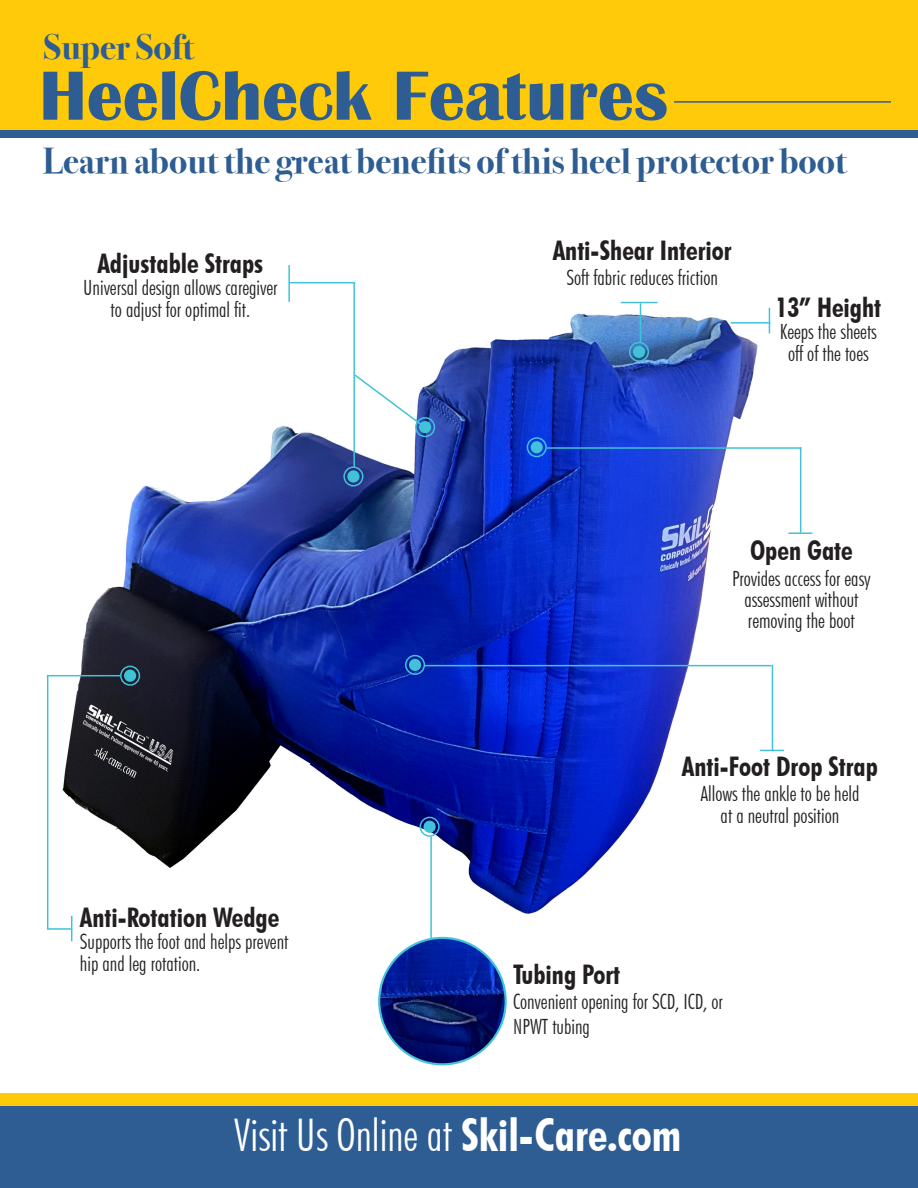
<style>
.page{position:relative;width:918px;height:1188px;background:#fff}
.page>*{position:absolute;margin:0;border:0;box-sizing:border-box;transform-origin:0 0}
.t1{font:700 72px "Britannic";color:#2d5d93}
.t2{font:300 condensed 45px "Futura BT";color:#fff}
.t3{font:700 36px "Bodoni Svty Two OSITCTT";color:#2d5d93}
.t4{font:700 condensed 27px "Futura BT";color:#231f20}
.t5{font:300 condensed 21px/21px "Futura BT";color:#231f20;text-align:center}
.s1{font-weight:700}
</style>
<div class="page">
<img style="left:61px;top:301px;width:707px;height:624px">
<div style="left:124px;top:670px;width:12px;height:12px;background:#40c3d9;border-radius:50%"></div>
<div style="left:120px;top:666px;width:20px;height:20px;border:2px solid #40c3d9;border-radius:50%"></div>
<div style="left:409px;top:659px;width:12px;height:12px;background:#40c3d9;border-radius:50%"></div>
<div style="left:405px;top:655px;width:20px;height:20px;border:2px solid #40c3d9;border-radius:50%"></div>
<div style="left:424px;top:821px;width:12px;height:12px;background:#40c3d9;border-radius:50%"></div>
<div style="left:420px;top:817px;width:20px;height:20px;border:2px solid #40c3d9;border-radius:50%"></div>
<svg style="left:347px;top:470px;width:13px;height:13px"></svg>
<div style="left:343px;top:466px;width:20px;height:21px;border:2px solid #40c3d9;border-radius:50%"></div>
<div style="left:419px;top:421px;width:12px;height:12px;background:#40c3d9;border-radius:50%"></div>
<div style="left:415px;top:417px;width:20px;height:20px;border:2px solid #40c3d9;border-radius:50%"></div>
<div style="left:633px;top:346px;width:12px;height:12px;background:#40c3d9;border-radius:50%"></div>
<div style="left:629px;top:342px;width:20px;height:20px;border:2px solid #40c3d9;border-radius:50%"></div>
<div style="left:531px;top:441px;width:12px;height:12px;background:#40c3d9;border-radius:50%"></div>
<div style="left:527px;top:437px;width:20px;height:20px;border:2px solid #40c3d9;border-radius:50%"></div>
<hr style="left:48px;top:675px;width:72px;height:1px;background:#40c3d9">
<hr style="left:425px;top:665px;width:347px;height:1px;background:#40c3d9">
<hr style="left:547px;top:447px;width:254px;height:2px;background:#40c3d9">
<hr style="left:48px;top:928px;width:24px;height:2px;background:#40c3d9">
<hr style="left:47px;top:675px;width:1px;height:255px;background:#40c3d9">
<hr style="left:353px;top:283px;width:2px;height:184px;background:#40c3d9">
<hr style="left:640px;top:303px;width:1px;height:39px;background:#40c3d9">
<hr style="left:430px;top:837px;width:2px;height:137px;background:#40c3d9">
<hr style="left:772px;top:665px;width:1px;height:85px;background:#40c3d9">
<hr style="left:800px;top:447px;width:1px;height:86px;background:#40c3d9">
<svg style="left:71px;top:916px;width:1px;height:25px"></svg>
<svg style="left:769px;top:308px;width:1px;height:25px"></svg>
<svg style="left:760px;top:750px;width:24px;height:1px"></svg>
<hr style="left:788px;top:532px;width:24px;height:2px;background:#40c3d9">
<hr style="left:731px;top:322px;width:39px;height:2px;background:#40c3d9">
<hr style="left:289px;top:282px;width:66px;height:1px;background:#40c3d9">
<hr style="left:288px;top:265px;width:2px;height:37px;background:#40c3d9">
<hr style="left:621px;top:302px;width:37px;height:1px;background:#40c3d9">
<img style="left:379px;top:938px;width:127px;height:126px;border-radius:63px">
<svg style="left:353px;top:373px;width:74px;height:56px"></svg>
<div style="left:0;top:1094px;width:918px;height:94px;background:#feca0a"></div>
<div style="left:0;top:2px;width:918px;height:136px;background:#2d5d93"></div>
<div style="left:0;top:1107px;width:918px;height:81px;background:#2d5d93"></div>
<div style="left:0;top:0;width:918px;height:130px;background:#feca0a"></div>
<hr style="left:674px;top:101px;width:217px;height:2px;background:#2d5d93">
<p class="t3" style="left:44px;top:25px;width:152px">Super Soft</p>
<p class="t1" style="left:39px;top:55px;width:630px">HeelCheck Features</p>
<p class="t3" style="left:43px;top:140px;width:805px">Learn about the great benefits of this heel protector boot</p>
<p class="t4" style="left:97px;top:247px;width:167px">Adjustable Straps</p>
<p class="t5" style="left:83px;top:277px;width:196px">Universal design allows caregiver</p>
<p class="t5" style="left:111px;top:299px;width:141px">to adjust for optimal fit.</p>
<p class="t4" style="left:80px;top:901px;width:201px">Anti-Rotation Wedge</p>
<p class="t5" style="left:80px;top:931px;width:210px">Supports the foot and helps prevent</p>
<p class="t5" style="left:80px;top:953px;width:122px">hip and leg rotation.</p>
<p class="t4" style="left:553px;top:234px;width:180px">Anti-Shear Interior</p>
<p class="t5" style="left:566px;top:267px;width:153px">Soft fabric reduces friction</p>
<p class="t4" style="left:776px;top:291px;width:107px">13” Height</p>
<p class="t5" style="left:780px;top:321px;width:98px">Keeps the sheets</p>
<p class="t5" style="left:788px;top:343px;width:82px">off of the toes</p>
<p class="t4" style="left:750px;top:534px;width:104px">Open Gate</p>
<p class="t5" style="left:732px;top:567px;width:140px">Provides access for easy assessment without</p>
<p class="t5" style="left:748px;top:609px;width:108px">removing the boot</p>
<p class="t4" style="left:682px;top:750px;width:198px">Anti-Foot Drop Strap</p>
<p class="t5" style="left:701px;top:783px;width:160px">Allows the ankle to be held</p>
<p class="t5" style="left:721px;top:805px;width:120px">at a neutral position</p>
<p class="t4" style="left:513px;top:958px;width:109px">Tubing Port</p>
<p class="t5" style="left:513px;top:989px;width:211px;line-height:25.2px;text-align:left">Convenient opening for SCD, ICD, or<br>NPWT tubing</p>
<p class="t2" style="left:234px;top:1108px;width:449px">Visit Us Online at <span class="s1">Skil-Care.com</span></p>
</div>
